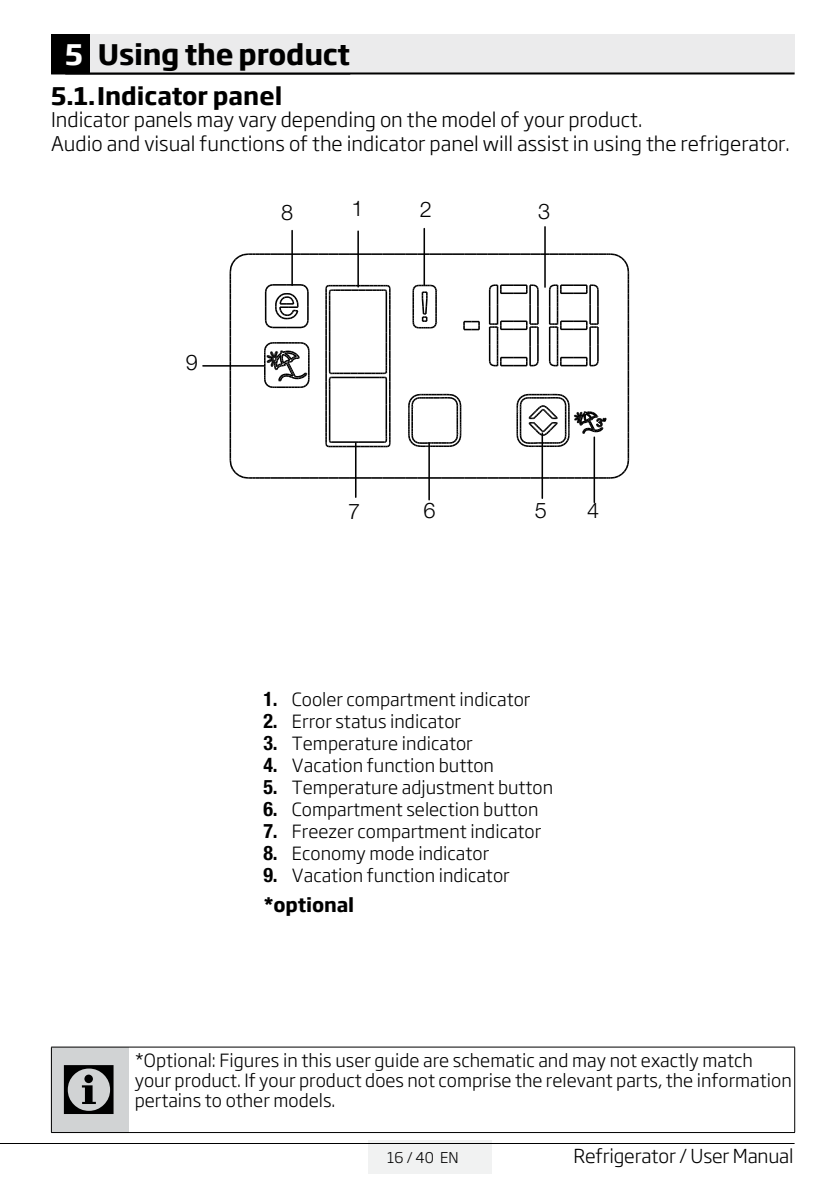
<style>
.page{position:relative;width:840px;height:1191px;background:#fff}
.page>*{position:absolute;margin:0;border:0;box-sizing:border-box;transform-origin:0 0}
.t1{font:72px "ZIWARNUN";color:#000}
.t2{font:700 28px "Soho Gothic Pro";letter-spacing:-.01em;color:#000}
.t3{font:700 24px "Soho Gothic Pro";color:#000}
.t4{font:300 21.6px "Helvetica Neue LT Pro";color:#000}
.t5{font:300 20px/24px "Soho Gothic Pro";color:#000}
.t6{font:300 19px "Soho Gothic Pro";letter-spacing:-.01em;color:#000}
.t7{font:700 19px "Soho Gothic Pro";letter-spacing:-.01em;color:#000}
.t8{font:300 18px/20px "Soho Gothic Pro";color:#000}
.t9{font:300 14.6px "Soho Gothic Pro";color:#000}
.s1{color:#fff}
.s2{font-family:"Helvetica Neue LT Pro";font-weight:700;font-stretch:condensed;font-size:20px}
</style>
<div class="page">
<div style="left:368px;top:1140px;width:123px;height:33px;background:#f1f2f2"></div>
<hr style="left:0;top:1143px;width:794px;height:1px;background:#000">
<div style="left:51px;top:34px;width:39px;height:40px;background:#000"></div>
<div style="left:90px;top:34px;width:704px;height:40px;background:#ebebec"></div>
<hr style="left:51px;top:72px;width:743px;height:2px;background:#000">
<hr style="left:65px;top:74px;width:285px;height:1px;background:#000">
<hr style="left:541px;top:433px;width:1px;height:65px;background:#000">
<hr style="left:593px;top:437px;width:1px;height:65px;background:#000">
<hr style="left:355px;top:443px;width:1px;height:54px;background:#000">
<hr style="left:203px;top:365px;width:61px;height:1px;background:#000">
<hr style="left:428px;top:443px;width:1px;height:57px;background:#000">
<svg style="left:228px;top:252px;width:401px;height:228px"></svg>
<hr style="left:291px;top:230px;width:2px;height:55px;background:#000">
<hr style="left:357px;top:231px;width:2px;height:56px;background:#000">
<hr style="left:423px;top:229px;width:2px;height:56px;background:#000">
<hr style="left:544px;top:227px;width:1px;height:60px;background:#000">
<div style="left:51px;top:1047px;width:78px;height:85px;background:#d1d3d4"></div>
<hr style="left:51px;top:1132px;width:78px;height:1px;background:#000">
<hr style="left:129px;top:1132px;width:665px;height:1px;background:#000">
<hr style="left:51px;top:1046px;width:78px;height:1px;background:#000">
<hr style="left:51px;top:1047px;width:1px;height:85px;background:#000">
<hr style="left:129px;top:1046px;width:665px;height:1px;background:#000">
<hr style="left:793px;top:1047px;width:1px;height:85px;background:#000">
<h2 class="t2" style="left:65px;top:33px;width:286px"><span class="s1">5</span> Using the product</h2>
<h3 class="t3" style="left:51px;top:77px;width:232px">5.1.Indicator panel</h3>
<p class="t5" style="left:51px;top:107px;width:739px">Indicator panels may vary depending on the model of your product.<br>Audio and visual functions of the indicator panel will assist in using the refrigerator.</p>
<p class="t4" style="left:186px;top:349px;width:14px">9</p>
<p class="t4" style="left:281px;top:199px;width:14px">8</p>
<p class="t4" style="left:351px;top:196px;width:14px">1</p>
<p class="t4" style="left:419px;top:196px;width:14px">2</p>
<p class="t4" style="left:538px;top:198px;width:14px">3</p>
<p class="t4" style="left:348px;top:498px;width:14px">7</p>
<p class="t4" style="left:423px;top:497px;width:14px">6</p>
<p class="t4" style="left:534px;top:497px;width:14px">5</p>
<p class="t4" style="left:586px;top:497px;width:14px">4</p>
<p class="t8" style="left:263px;top:688px;width:268px"><span class="s2">1.</span> Cooler compartment indicator</p>
<p class="t8" style="left:263px;top:710px;width:199px"><span class="s2">2.</span> Error status indicator</p>
<p class="t8" style="left:263px;top:732px;width:211px"><span class="s2">3.</span> Temperature indicator</p>
<p class="t8" style="left:263px;top:754px;width:232px"><span class="s2">4.</span> Vacation function button</p>
<p class="t8" style="left:263px;top:776px;width:291px"><span class="s2">5.</span> Temperature adjustment button</p>
<p class="t8" style="left:263px;top:798px;width:276px"><span class="s2">6.</span> Compartment selection button</p>
<p class="t8" style="left:263px;top:820px;width:279px"><span class="s2">7.</span> Freezer compartment indicator</p>
<p class="t8" style="left:263px;top:842px;width:227px"><span class="s2">8.</span> Economy mode indicator</p>
<p class="t8" style="left:263px;top:864px;width:248px"><span class="s2">9.</span> Vacation function indicator</p>
<p class="t7" style="left:263px;top:889px;width:92px">*optional</p>
<h1 class="t1" style="left:60px;top:1051px;width:63px">C</h1>
<p class="t8" style="left:135px;top:1049px;width:658px">*Optional: Figures in this user guide are schematic and may not exactly match your product. If your product does not comprise the relevant parts, the information pertains to other models.</p>
<p class="t9" style="left:387px;top:1146px;width:73px">16 / 40 EN</p>
<p class="t6" style="left:573px;top:1141px;width:221px">Refrigerator / User Manual</p>
</div>
